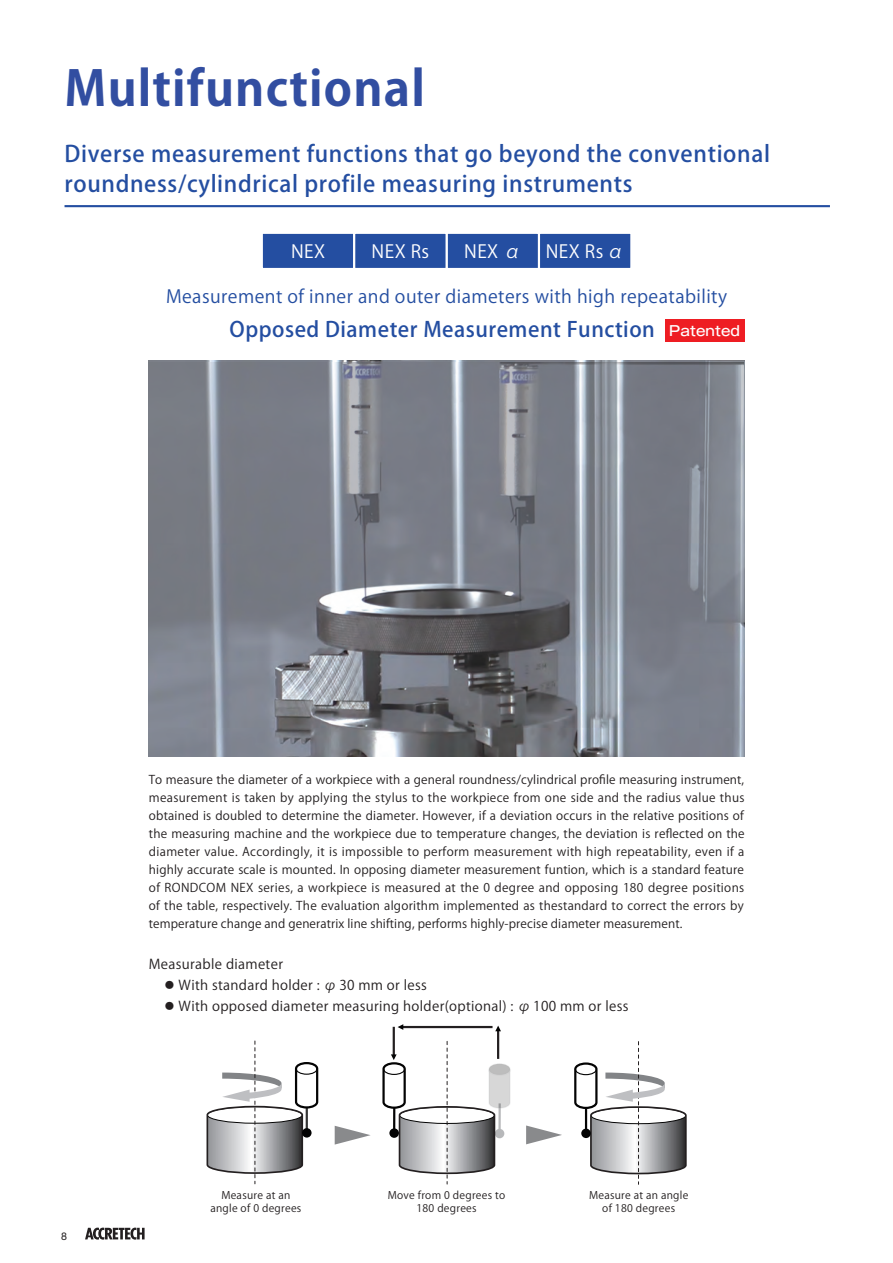
<style>
.page{position:relative;width:893px;height:1263px;background:#fff}
.page>*{position:absolute;margin:0;border:0;box-sizing:border-box;transform-origin:0 0}
.t1{font:700 48px "Koz Go Pro";letter-spacing:.025em;color:#324ea1}
.t2{font:500 22.5px/30px "Koz Go Pro";letter-spacing:.03em;color:#244ea1}
.t3{font:500 21px "Koz Go Pro";letter-spacing:.025em;color:#244ea1}
.t4{font:18px "Koz Go Pro";letter-spacing:.025em;color:#244ea1}
.t5{font:18px "Koz Go Pro";letter-spacing:.025em;color:#fff}
.t6{font:13.5px/21px "Koz Go Pro";letter-spacing:.025em;color:#231f20}
.t7{font:12px/18px "Koz Go Pro";letter-spacing:.01em;color:#231f20;text-align:justify}
.t8{font:10.65px "Helvetica Neue";color:#231f20}
.t9{font:10.5px/13.5px "Koz Go Pro";letter-spacing:.025em;color:#231f20;text-align:center}
.s1{font-family:"Gothic MB101 Pr 6 N";font-size:13.8px;color:#fff}
</style>
<div class="page">
<svg style="left:85px;top:1227px;width:60px;height:12px"></svg>
<hr style="left:497px;top:1030px;width:2px;height:29px;background:#231f20">
<svg style="left:495px;top:1025px;width:6px;height:6px"></svg>
<hr style="left:393px;top:1027px;width:2px;height:28px;background:#231f20">
<svg style="left:382px;top:1041px;width:129px;height:143px"></svg>
<hr style="left:402px;top:1026px;width:90px;height:2px;background:#231f20">
<svg style="left:398px;top:1024px;width:5px;height:6px"></svg>
<svg style="left:335px;top:1126px;width:36px;height:18px"></svg>
<svg style="left:526px;top:1125px;width:36px;height:19px"></svg>
<svg style="left:574px;top:1041px;width:113px;height:143px"></svg>
<svg style="left:206px;top:1041px;width:113px;height:143px"></svg>
<div style="left:262px;top:233px;width:92px;height:36px;background:#244ea1"></div>
<div style="left:261px;top:232px;width:94px;height:38px;border:2px solid #fff"></div>
<div style="left:447px;top:233px;width:92px;height:36px;background:#244ea1"></div>
<div style="left:446px;top:232px;width:94px;height:38px;border:2px solid #fff"></div>
<div style="left:354px;top:233px;width:93px;height:36px;background:#244ea1"></div>
<div style="left:353px;top:232px;width:95px;height:38px;border:2px solid #fff"></div>
<div style="left:539px;top:233px;width:92px;height:36px;background:#244ea1"></div>
<div style="left:538px;top:232px;width:94px;height:38px;border:2px solid #fff"></div>
<div style="left:665px;top:319px;width:79px;height:22px;background:#ee1d23"></div>
<hr style="left:65px;top:205px;width:765px;height:2px;background:#244ea1">
<img style="left:149px;top:361px;width:595px;height:395px">
<img style="left:148px;top:362px;width:596px;height:311px">
<h1 class="t1" style="left:65px;top:57px;width:362px">Multifunctional</h1>
<h2 class="t2" style="left:65px;top:140px;width:707px">Diverse measurement functions that go beyond the conventional roundness/cylindrical profile measuring instruments</h2>
<h3 class="t5" style="left:291px;top:239px;width:36px">NEX</h3>
<h3 class="t5" style="left:372px;top:239px;width:59px">NEX Rs</h3>
<h3 class="t5" style="left:464px;top:239px;width:59px">NEX α</h3>
<h3 class="t5" style="left:546px;top:239px;width:80px">NEX Rs α</h3>
<h3 class="t4" style="left:166px;top:285px;width:563px">Measurement of inner and outer diameters with high repeatability</h3>
<h3 class="t3" style="left:230px;top:316px;width:512px">Opposed Diameter Measurement Function <span class="s1">Patented</span></h3>
<p class="t7" style="left:149px;top:771px;width:597px">To measure the diameter of a workpiece with a general roundness/cylindrical profile measuring instrument, measurement is taken by applying the stylus to the workpiece from one side and the radius value thus obtained is doubled to determine the diameter. However, if a deviation occurs in the relative positions of the measuring machine and the workpiece due to temperature changes, the deviation is reflected on the diameter value. Accordingly, it is impossible to perform measurement with high repeatability, even if a highly accurate scale is mounted. In opposing diameter measurement funtion, which is a standard feature of RONDCOM NEX series, a workpiece is measured at the 0 degree and opposing 180 degree positions of the table, respectively. The evaluation algorithm implemented as thestandard to correct the errors by temperature change and generatrix line shifting, performs highly-precise diameter measurement.</p>
<p class="t6" style="left:149px;top:953px;width:481px">Measurable diameter<br>　◦ With standard holder : φ 30 mm or less<br>　◦ With opposed diameter measuring holder(optional) : φ 100 mm or less</p>
<p class="t8" style="left:61px;top:1229px;width:7px">8</p>
<p class="t9" style="left:210px;top:1188px;width:93px">Measure at an angle of 0 degrees</p>
<p class="t9" style="left:388px;top:1188px;width:119px">Move from 0 degrees to<br>180 degrees</p>
<p class="t9" style="left:589px;top:1188px;width:101px">Measure at an angle of 180 degrees</p>
</div>
